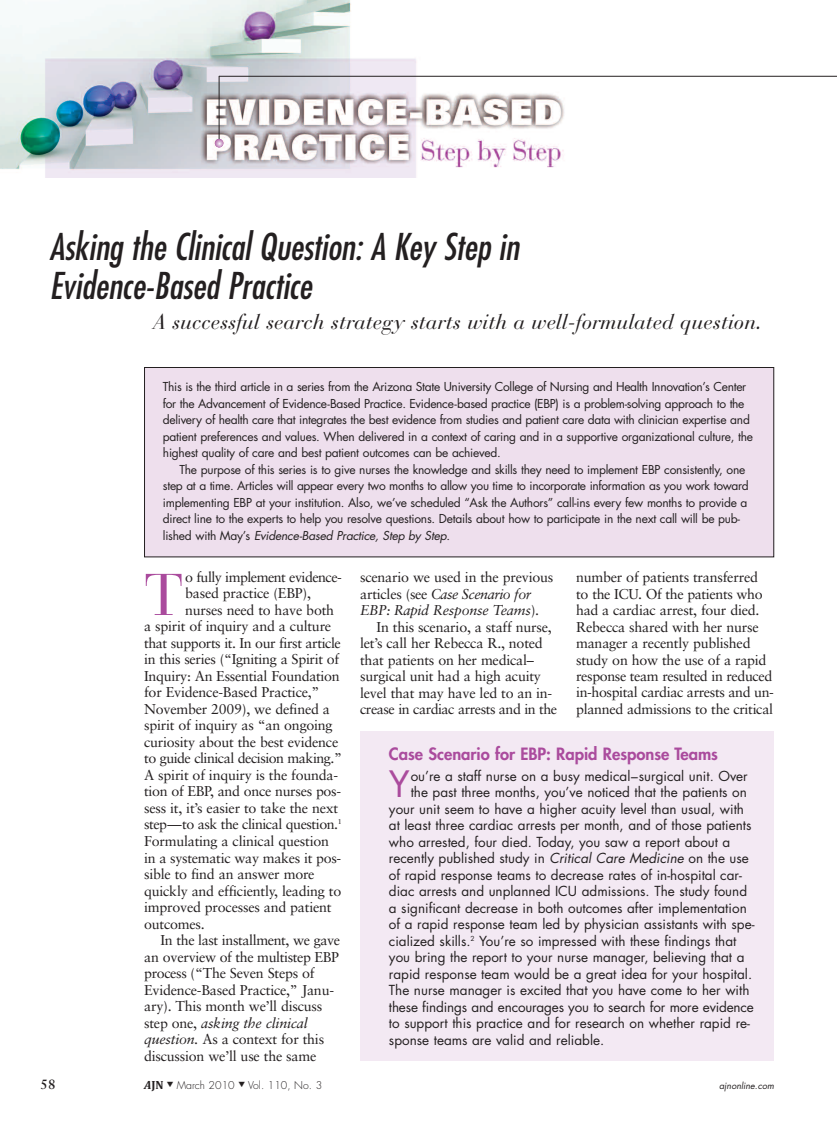
<style>
.page{position:relative;width:837px;height:1134px;background:#fff}
.page>*{position:absolute;margin:0;border:0;box-sizing:border-box;transform-origin:0 0}
.t1{font:58.35px "Bauer Bodoni Roman SC";color:#aa4b9d}
.t2{font:italic condensed 36px/39px "Futura";color:#231f20}
.t3{font:35.4px "Futura";color:#aa4b9d}
.t4{font:italic 21px "Bauer Bodoni";color:#231f20}
.t5{font:800 16.5px "Futura";color:#aa4b9d}
.t6{font:14.25px/16.5px "Sabon";letter-spacing:-.015em;color:#231f20}
.t7{font:14.25px "Sabon";letter-spacing:-.035em;color:#231f20}
.t8{font:italic 14.25px "Sabon";letter-spacing:-.015em;color:#231f20}
.t9{font:italic 14.25px "Sabon";letter-spacing:-.035em;color:#231f20}
.t10{font:13.5px "Futura";color:#231f20}
.t11{font:700 13.5px "Sabon";color:#231f20}
.t12{font:12px/16.5px "Futura";letter-spacing:-.02em;color:#231f20}
.t13{font:300 10.5px "Futura";color:#231f20}
.t14{font:italic 9px "Futura";color:#231f20}
.s1{font-style:italic}
.s2{font-style:normal}
.s3{font-family:"Cambria";font-weight:700;font-style:italic;font-size:12px}
.s4{font-family:"Cambria";font-weight:700;font-size:12px}
</style>
<div class="page">
<div style="left:145px;top:368px;width:628px;height:189px;background:#eedfed"></div>
<div style="left:144px;top:367px;width:630px;height:190px;border:1px solid #231f20"></div>
<img style="left:0;top:0;width:568px;height:178px">
<hr style="left:219px;top:76px;width:1px;height:67px;background:#231f20">
<svg style="left:215px;top:139px;width:8px;height:8px"></svg>
<hr style="left:219px;top:76px;width:618px;height:1px;background:#231f20">
<div style="left:360px;top:731px;width:414px;height:330px;background:#f3e9f3"></div>
<h2 class="t2" style="left:50px;top:230px;width:471px">Asking the Clinical Question: A Key Step in<br>Evidence-Based Practice</h2>
<h3 class="t4" style="left:153px;top:314px;width:610px">A successful search strategy starts with a well-formulated question.</h3>
<p class="t12" style="left:163px;top:380px;width:592px">This is the third article in a series from the Arizona State University College of Nursing and Health Innovation’s Center for the Advancement of Evidence-Based Practice. Evidence-based practice (EBP) is a problem-solving approach to the delivery of health care that integrates the best evidence from studies and patient care data with clinician expertise and patient preferences and values. When delivered in a context of caring and in a supportive organizational culture, the highest quality of care and best patient outcomes can be achieved.</p>
<p class="t12" style="left:163px;top:462px;width:587px;text-indent:17px">The purpose of this series is to give nurses the knowledge and skills they need to implement EBP consistently, one step at a time. Articles will appear every two months to allow you time to incorporate information as you work toward implementing EBP at your institution. Also, we’ve scheduled “Ask the Authors” call-ins every few months to provide a direct line to the experts to help you resolve questions. Details about how to participate in the next call will be pub&shy;lished with May’s <span class="s1">Evidence-Based Practice, Step by Step</span>.</p>
<h1 class="t1" style="left:144px;top:574px;width:41px">T</h1>
<p class="t7" style="left:185px;top:571px;width:158px">o fully implement evidence-</p>
<p class="t6" style="left:185px;top:586px;width:127px">based practice (EBP),</p>
<p class="t6" style="left:185px;top:603px;width:150px">nurses need to have both</p>
<p class="t6" style="left:144px;top:619px;width:189px">a spirit of inquiry and a culture</p>
<p class="t6" style="left:144px;top:636px;width:198px">that supports it. In our first article</p>
<p class="t6" style="left:144px;top:652px;width:197px">in this series (“Igniting a Spirit of</p>
<p class="t6" style="left:144px;top:669px;width:197px">Inquiry: An Essential Foundation</p>
<p class="t6" style="left:144px;top:685px;width:177px">for Evidence-Based Practice,”</p>
<p class="t6" style="left:144px;top:702px;width:187px">November 2009), we defined a</p>
<p class="t6" style="left:144px;top:718px;width:190px">spirit of inquiry as “an ongoing</p>
<p class="t6" style="left:144px;top:735px;width:196px">curiosity about the best evidence</p>
<p class="t7" style="left:144px;top:753px;width:199px">to guide clinical decision making.”</p>
<p class="t6" style="left:144px;top:768px;width:196px">A spirit of inquiry is the founda-</p>
<p class="t6" style="left:144px;top:784px;width:199px">tion of EBP, and once nurses pos-</p>
<p class="t6" style="left:144px;top:801px;width:196px">sess it, it’s easier to take the next</p>
<p class="t7" style="left:144px;top:819px;width:199px">step—to ask the clinical question.<sup>1</sup></p>
<p class="t6" style="left:144px;top:834px;width:186px">Formulating a clinical question</p>
<p class="t6" style="left:144px;top:850px;width:199px">in a systematic way makes it pos-</p>
<p class="t6" style="left:144px;top:867px;width:172px">sible to find an answer more</p>
<p class="t6" style="left:144px;top:883px;width:199px">quickly and efficiently, leading to</p>
<p class="t6" style="left:144px;top:900px;width:189px">improved processes and patient</p>
<p class="t6" style="left:144px;top:916px;width:62px">outcomes.</p>
<p class="t6" style="left:161px;top:933px;width:181px">In the last installment, we gave</p>
<p class="t6" style="left:144px;top:949px;width:197px">an overview of the multistep EBP</p>
<p class="t6" style="left:144px;top:966px;width:172px">process (“The Seven Steps of</p>
<p class="t6" style="left:144px;top:982px;width:191px">Evidence-Based Practice,” Janu-</p>
<p class="t6" style="left:144px;top:999px;width:180px">ary). This month we’ll discuss</p>
<p class="t8" style="left:144px;top:1017px;width:165px"><span class="s2">step one,</span> asking the clinical</p>
<p class="t6" style="left:144px;top:1032px;width:182px"><span class="s1">question.</span> As a context for this</p>
<p class="t6" style="left:144px;top:1048px;width:174px">discussion we’ll use the same</p>
<p class="t6" style="left:360px;top:570px;width:195px">scenario we used in the previous</p>
<p class="t9" style="left:360px;top:588px;width:173px"><span class="s2">articles (see</span> Case Scenario for</p>
<p class="t8" style="left:360px;top:604px;width:181px">EBP: Rapid Response Teams<span class="s2">).</span></p>
<p class="t6" style="left:377px;top:619px;width:177px">In this scenario, a staff nurse,</p>
<p class="t6" style="left:360px;top:636px;width:184px">let’s call her Rebecca R., noted</p>
<p class="t6" style="left:360px;top:652px;width:175px">that patients on her medical–</p>
<p class="t6" style="left:360px;top:669px;width:182px">surgical unit had a high acuity</p>
<p class="t6" style="left:360px;top:685px;width:194px">level that may have led to an in-</p>
<p class="t7" style="left:360px;top:703px;width:199px">crease in cardiac arrests and in the</p>
<p class="t6" style="left:576px;top:570px;width:199px">number of patients transferred<br>to the ICU. Of the patients who had a cardiac arrest, four died.<br>Rebecca shared with her nurse manager a recently published study on how the use of a rapid response team resulted in reduced in-hospital cardiac arrests and un&shy;planned admissions to the critical</p>
<p class="t5" style="left:389px;top:746px;width:331px">Case Scenario for EBP: Rapid Response Teams</p>
<h3 class="t3" style="left:389px;top:768px;width:22px">Y</h3>
<p class="t10" style="left:411px;top:770px;width:339px">ou’re a staff nurse on a busy medical–surgical unit. Over</p>
<p class="t10" style="left:411px;top:786px;width:338px">the past three months, you’ve noticed that the patients on</p>
<p class="t10" style="left:389px;top:803px;width:357px">your unit seem to have a higher acuity level than usual, with</p>
<p class="t10" style="left:389px;top:819px;width:364px">at least three cardiac arrests per month, and of those patients</p>
<p class="t10" style="left:389px;top:836px;width:343px">who arrested, four died. Today, you saw a report about a</p>
<p class="t10" style="left:389px;top:852px;width:362px">recently published study in <span class="s1">Critical Care Medicine</span> on the use</p>
<p class="t10" style="left:389px;top:869px;width:354px">of rapid response teams to decrease rates of in-hospital car-</p>
<p class="t10" style="left:389px;top:885px;width:360px">diac arrests and unplanned ICU admissions. The study found</p>
<p class="t10" style="left:389px;top:902px;width:359px">a significant decrease in both outcomes after implementation</p>
<p class="t10" style="left:389px;top:918px;width:367px">of a rapid response team led by physician assistants with spe-</p>
<p class="t10" style="left:389px;top:935px;width:349px">cialized skills.<sup>2</sup> You’re so impressed with these findings that</p>
<p class="t10" style="left:389px;top:951px;width:357px">you bring the report to your nurse manager, believing that a</p>
<p class="t10" style="left:389px;top:968px;width:365px">rapid response team would be a great idea for your hospital.</p>
<p class="t10" style="left:389px;top:984px;width:362px">The nurse manager is excited that you have come to her with</p>
<p class="t10" style="left:389px;top:1001px;width:366px">these findings and encourages you to search for more evidence</p>
<p class="t10" style="left:389px;top:1017px;width:363px">to support this practice and for research on whether rapid re-</p>
<p class="t10" style="left:389px;top:1034px;width:217px">sponse teams are valid and reliable.</p>
<p class="t11" style="left:40px;top:1079px;width:17px">58</p>
<p class="t13" style="left:144px;top:1080px;width:180px"><span class="s3">A</span><span class="s4">JN</span> ▼ March 2010 ▼ Vol. 110, No. 3</p>
<p class="t14" style="left:719px;top:1082px;width:56px">ajnonline.com</p>
</div>
